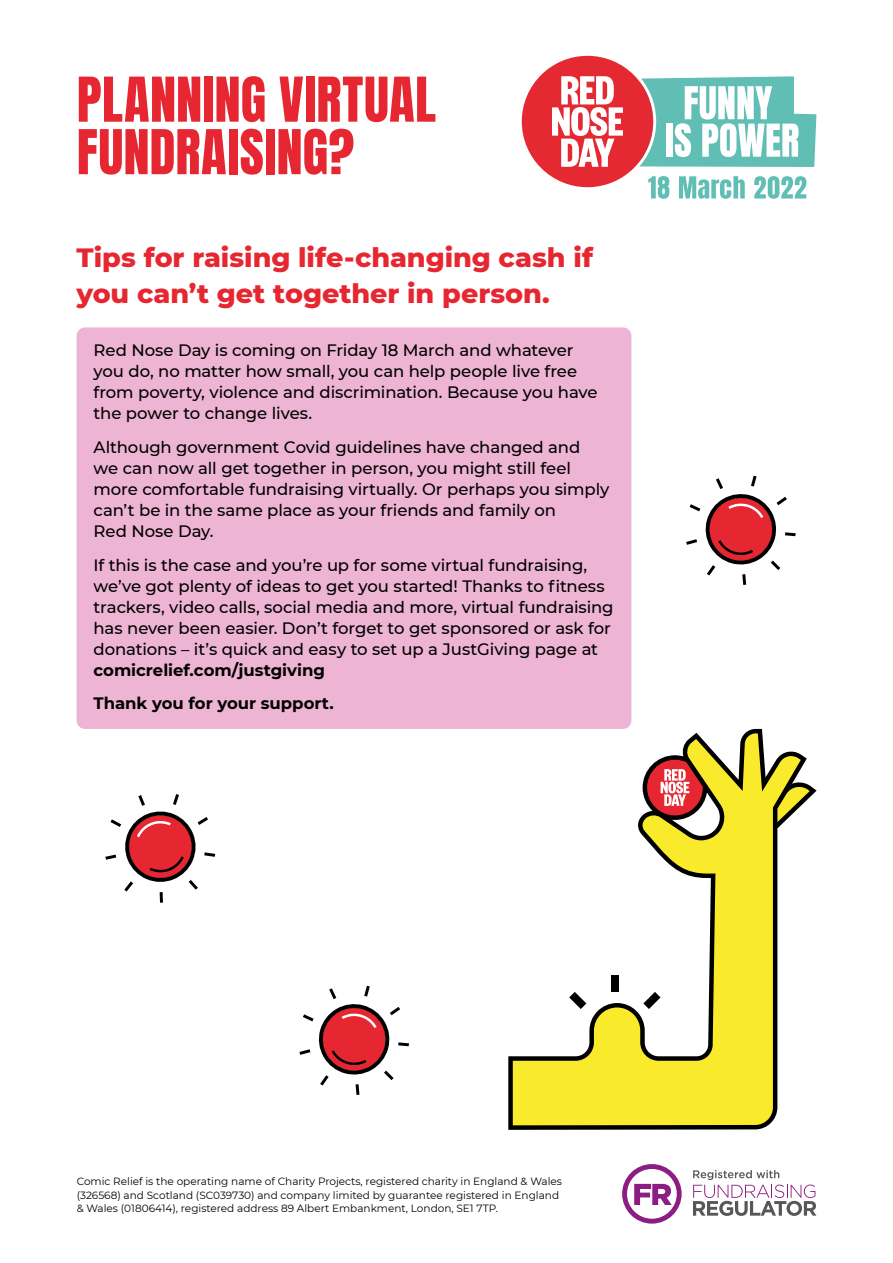
<style>
.page{position:relative;width:893px;height:1263px;background:#fff}
.page>*{position:absolute;margin:0;border:0;box-sizing:border-box;transform-origin:0 0}
.t1{font:52.5px/52.5px "Anton";letter-spacing:.01em;color:#e62731}
.t2{font:800 27px/36px "Montserrat";color:#e62731}
.t3{font:500 16.5px/21px "Montserrat";letter-spacing:-.005em;color:#000}
.t4{font:700 16.5px "Montserrat";letter-spacing:-.005em;color:#000}
.t5{font:10.5px/13.5px "Montserrat";color:#000}
.s1{font-weight:700}
</style>
<div class="page">
<svg style="left:521px;top:55px;width:295px;height:144px"></svg>
<div style="left:77px;top:327px;width:554px;height:402px;background:#edb4d3;border-radius:9px"></div>
<svg style="left:508px;top:729px;width:309px;height:401px"></svg>
<div style="left:611px;top:975px;width:8px;height:16px;background:#000"></div>
<svg style="left:645px;top:757px;width:60px;height:61px"></svg>
<svg style="left:643px;top:992px;width:17px;height:17px"></svg>
<svg style="left:569px;top:992px;width:17px;height:17px"></svg>
<svg style="left:105px;top:794px;width:110px;height:109px"></svg>
<svg style="left:686px;top:475px;width:110px;height:110px"></svg>
<svg style="left:299px;top:985px;width:110px;height:110px"></svg>
<svg style="left:622px;top:1164px;width:60px;height:59px"></svg>
<svg style="left:693px;top:1170px;width:123px;height:46px"></svg>
<p class="t1" style="left:77px;top:77px;width:361px">PLANNING VIRTUAL<br>FUNDRAISING?</p>
<p class="t2" style="left:77px;top:238px;width:518px">Tips for raising life-changing cash if you can’t get together in person.</p>
<p class="t3" style="left:94px;top:339px;width:506px">Red Nose Day is coming on Friday 18 March and whatever you do, no matter how small, you can help people live free from poverty, violence and discrimination. Because you have the power to change lives.</p>
<p class="t3" style="left:94px;top:436px;width:517px">Although government Covid guidelines have changed and<br>we can now all get together in person, you might still feel more comfortable fundraising virtually. Or perhaps you simply can’t be in the same place as your friends and family on<br>Red Nose Day.</p>
<p class="t3" style="left:94px;top:553px;width:522px">If this is the case and you’re up for some virtual fundraising, we’ve got plenty of ideas to get you started! Thanks to fitness trackers, video calls, social media and more, virtual fundraising has never been easier. Don’t forget to get sponsored or ask for donations – it’s quick and easy to set up a JustGiving page at <span class="s1">comicrelief.com/justgiving</span></p>
<p class="t4" style="left:94px;top:691px;width:242px">Thank you for your support.</p>
<p class="t5" style="left:77px;top:1174px;width:487px">Comic Relief is the operating name of Charity Projects, registered charity in England &amp; Wales (326568) and Scotland (SC039730) and company limited by guarantee registered in England &amp; Wales (01806414), registered address 89 Albert Embankment, London, SE1 7TP.</p>
</div>
